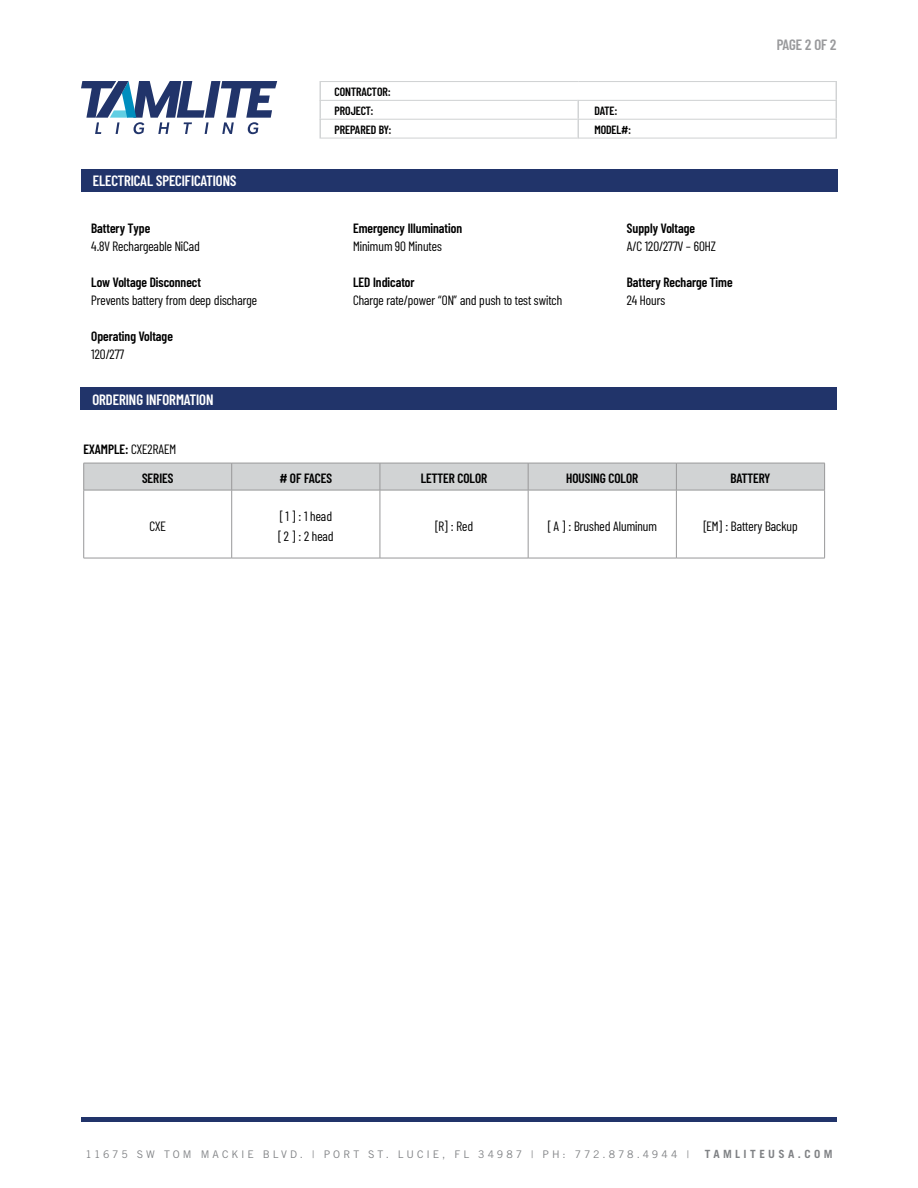
<style>
.page{position:relative;width:918px;height:1188px;background:#fff}
.page>*{position:absolute;margin:0;border:0;box-sizing:border-box;transform-origin:0 0}
.t1{font:600 15px "Barlow Condensed";color:#fff}
.t2{font:600 15px "Barlow Condensed";color:#6d6e71}
.t3{font:13.5px/19.5px "Barlow Condensed";color:#000}
.t4{font:600 13.5px "Barlow Condensed";color:#000}
.t5{font:600 12px/18.6px "Barlow Condensed";color:#000}
.t6{font:700 11.25px "Trade Gothic LT Std";letter-spacing:.3em;color:#808285}
.t7{font:10.5px "Trade Gothic LT Std";letter-spacing:.28em;color:#808285}
.s1{font-weight:400}
</style>
<div class="page">
<svg style="left:81px;top:81px;width:196px;height:53px"></svg>
<hr style="left:81px;top:1117px;width:756px;height:4px;background:#21346a">
<div style="left:81px;top:169px;width:756px;height:23px;background:#21346a"></div>
<div style="left:81px;top:387px;width:756px;height:23px;background:#21346a"></div>
<svg style="left:83px;top:463px;width:742px;height:27px;background:#ced0d1"></svg>
<hr style="left:84px;top:490px;width:148px;height:1px;background:#989899">
<hr style="left:83px;top:490px;width:1px;height:68px;background:#989899">
<hr style="left:232px;top:490px;width:148px;height:1px;background:#989899">
<hr style="left:231px;top:490px;width:1px;height:68px;background:#989899">
<hr style="left:380px;top:490px;width:148px;height:1px;background:#989899">
<hr style="left:380px;top:490px;width:1px;height:68px;background:#989899">
<hr style="left:528px;top:490px;width:148px;height:1px;background:#989899">
<hr style="left:528px;top:490px;width:1px;height:68px;background:#989899">
<hr style="left:676px;top:490px;width:149px;height:1px;background:#989899">
<hr style="left:676px;top:490px;width:1px;height:68px;background:#989899">
<hr style="left:824px;top:490px;width:1px;height:68px;background:#989899">
<hr style="left:84px;top:558px;width:148px;height:1px;background:#989899">
<hr style="left:232px;top:558px;width:148px;height:1px;background:#989899">
<hr style="left:380px;top:558px;width:148px;height:1px;background:#989899">
<hr style="left:528px;top:558px;width:148px;height:1px;background:#989899">
<hr style="left:676px;top:558px;width:149px;height:1px;background:#989899">
<svg style="left:319px;top:81px;width:518px;height:58px"></svg>
<p class="t1" style="left:93px;top:170px;width:145px">ELECTRICAL SPECIFICATIONS</p>
<p class="t4" style="left:91px;top:219px;width:61px">Battery Type</p>
<p class="t3" style="left:91px;top:236px;width:110px">4.8V Rechargeable NiCad</p>
<p class="t4" style="left:91px;top:273px;width:111px">Low Voltage Disconnect</p>
<p class="t3" style="left:91px;top:290px;width:167px">Prevents battery from deep discharge</p>
<p class="t4" style="left:91px;top:327px;width:83px">Operating Voltage</p>
<p class="t3" style="left:91px;top:344px;width:35px">120/277</p>
<p class="t1" style="left:92px;top:389px;width:123px">ORDERING INFORMATION</p>
<p class="t4" style="left:84px;top:439px;width:94px">EXAMPLE: <span class="s1">CXE2RAEM</span></p>
<p class="t5" style="left:334px;top:82px;width:58px">CONTRACTOR:<br>PROJECT:</p>
<p class="t5" style="left:594px;top:100px;width:25px">DATE:</p>
<p class="t5" style="left:334px;top:119px;width:58px">PREPARED BY:</p>
<p class="t5" style="left:594px;top:119px;width:38px">MODEL#:</p>
<p class="t4" style="left:353px;top:219px;width:111px">Emergency Illumination</p>
<p class="t3" style="left:353px;top:236px;width:90px">Minimum 90 Minutes</p>
<p class="t4" style="left:353px;top:273px;width:63px">LED Indicator</p>
<p class="t3" style="left:353px;top:290px;width:211px">Charge rate/power “ON” and push to test switch</p>
<p class="t4" style="left:627px;top:219px;width:70px">Supply Voltage</p>
<p class="t3" style="left:627px;top:236px;width:91px">A/C 120/277V – 60HZ</p>
<p class="t4" style="left:627px;top:273px;width:107px">Battery Recharge Time</p>
<p class="t3" style="left:627px;top:290px;width:40px">24 Hours</p>
<p class="t2" style="left:777px;top:34px;width:61px">PAGE 2 OF 2</p>
<p class="t4" style="left:142px;top:469px;width:33px">SERIES</p>
<p class="t4" style="left:280px;top:469px;width:54px"># OF FACES</p>
<p class="t4" style="left:421px;top:469px;width:68px">LETTER COLOR</p>
<p class="t4" style="left:566px;top:469px;width:74px">HOUSING COLOR</p>
<p class="t4" style="left:731px;top:469px;width:41px">BATTERY</p>
<p class="t3" style="left:150px;top:515px;width:18px">CXE</p>
<p class="t3" style="left:278px;top:505px;width:57px">[ 1 ] : 1 head [ 2 ] : 2 head</p>
<p class="t3" style="left:435px;top:515px;width:40px">[R] : Red</p>
<p class="t3" style="left:547px;top:515px;width:111px">[ A ] : Brushed Aluminum</p>
<p class="t3" style="left:703px;top:515px;width:96px">[EM] : Battery Backup</p>
<p class="t7" style="left:86px;top:1148px;width:605px">11675 SW TOM MACKIE BLVD. | PORT ST. LUCIE, FL 34987 | PH: 772.878.4944 |</p>
<p class="t6" style="left:705px;top:1147px;width:129px">TAMLITEUSA.COM</p>
</div>
